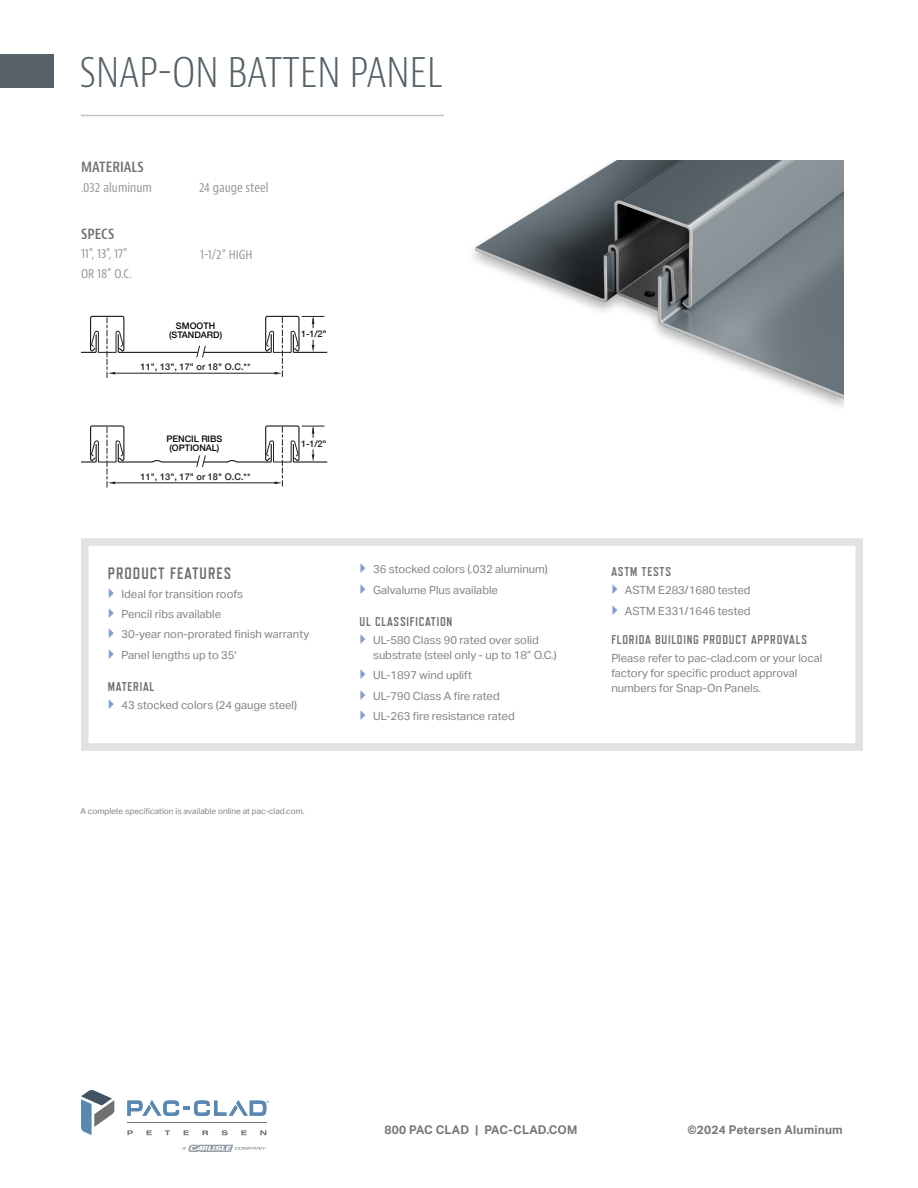
<style>
.page{position:relative;width:918px;height:1188px;background:#fff}
.page>*{position:absolute;margin:0;border:0;box-sizing:border-box;transform-origin:0 0}
.t1{font:300 condensed 43.5px "Bernino Sans";letter-spacing:-.01em;color:#566268}
.Subtitles{font:700 16.5px "Refrigerator Deluxe";letter-spacing:.06em;color:#6c6d70}
.t2{font:600 condensed 15px "Bernino Sans";color:#6f7073}
.t3{font:condensed 12.75px/19.5px "Bernino Sans";color:#939598}
.Product_Features-_Secondary_Header{font:700 12.75px "Refrigerator Deluxe";letter-spacing:.06em;color:#6f7073}
.Subtitles-2{font:700 12.75px "Refrigerator Deluxe";letter-spacing:.06em;color:#6c6d70}
.t4{font:700 12px "Aktiv Grotesk";letter-spacing:.015em;color:#76787b}
.Product_Features-Body_Copy_Bullets{font:11.25px/15px "Aktiv Grotesk";color:#808285}
.t5{font:500 9.3px "Helvetica Neue";color:#231f20}
.t6{font:500 9px/9px "Helvetica Neue";color:#050504;text-align:center}
.Footer_Text{font:8.25px "Aktiv Grotesk";color:#808285}
</style>
<div class="page">
<svg style="left:127px;top:1100px;width:142px;height:16px"></svg>
<svg style="left:127px;top:1130px;width:6px;height:5px"></svg>
<svg style="left:147px;top:1130px;width:5px;height:5px"></svg>
<svg style="left:165px;top:1130px;width:5px;height:5px"></svg>
<svg style="left:184px;top:1130px;width:5px;height:5px"></svg>
<svg style="left:202px;top:1130px;width:6px;height:5px"></svg>
<svg style="left:222px;top:1130px;width:6px;height:5px"></svg>
<svg style="left:241px;top:1130px;width:6px;height:5px"></svg>
<svg style="left:260px;top:1130px;width:6px;height:5px"></svg>
<hr style="left:127px;top:1123px;width:140px;height:1px;background:#707271">
<svg style="left:81px;top:1090px;width:33px;height:45px"></svg>
<svg style="left:181px;top:1145px;width:85px;height:7px"></svg>
<img style="left:473px;top:160px;width:371px;height:247px">
<div style="left:0;top:54px;width:54px;height:34px;background:#566268"></div>
<hr style="left:81px;top:115px;width:363px;height:1px;background:#c1c2c4">
<div style="left:81px;top:538px;width:782px;height:213px;border:8px solid #e1e2e4"></div>
<svg style="left:81px;top:316px;width:246px;height:62px"></svg>
<svg style="left:81px;top:425px;width:246px;height:63px"></svg>
<p class="t1" style="left:80px;top:45px;width:364px">SNAP-ON BATTEN PANEL</p>
<p class="t2" style="left:81px;top:158px;width:64px">MATERIALS</p>
<p class="t3" style="left:81px;top:178px;width:72px">.032 aluminum</p>
<p class="t3" style="left:199px;top:178px;width:71px">24 gauge steel</p>
<p class="t2" style="left:81px;top:224px;width:35px">SPECS</p>
<p class="t3" style="left:81px;top:244px;width:52px">11”, 13", 17"<br>OR 18” O.C.</p>
<p class="t3" style="left:200px;top:245px;width:54px">1-1/2” HIGH</p>
<p class="t6" style="left:169px;top:320px;width:55px">SMOOTH (STANDARD)</p>
<p class="t5" style="left:141px;top:359px;width:111px">11", 13", 17" or 18" O.C.**</p>
<p class="t6" style="left:167px;top:433px;width:57px">PENCIL RIBS (OPTIONAL)</p>
<p class="t5" style="left:141px;top:469px;width:111px">11", 13", 17" or 18" O.C.**</p>
<p class="t5" style="left:301px;top:327px;width:27px">1-1/2"</p>
<p class="t5" style="left:301px;top:436px;width:27px">1-1/2"</p>
<p class="Subtitles" style="left:108px;top:564px;width:125px">PRODUCT FEATURES</p>
<p class="Product_Features-Body_Copy_Bullets" style="left:121px;top:586px;width:123px">Ideal for transition roofs</p>
<p class="Product_Features-Body_Copy_Bullets" style="left:121px;top:606px;width:101px">Pencil ribs available</p>
<p class="Product_Features-Body_Copy_Bullets" style="left:121px;top:627px;width:189px">30-year non-prorated finish warranty</p>
<p class="Product_Features-Body_Copy_Bullets" style="left:121px;top:647px;width:117px">Panel lengths up to 35'</p>
<p class="Subtitles-2" style="left:108px;top:679px;width:48px">MATERIAL</p>
<p class="Product_Features-Body_Copy_Bullets" style="left:121px;top:697px;width:177px">43 stocked colors (24 gauge steel)</p>
<p class="Product_Features-Body_Copy_Bullets" style="left:373px;top:562px;width:176px">36 stocked colors (.032 aluminum)</p>
<p class="Product_Features-Body_Copy_Bullets" style="left:373px;top:582px;width:126px">Galvalume Plus available</p>
<p class="Subtitles-2" style="left:360px;top:614px;width:94px">UL CLASSIFICATION</p>
<p class="Product_Features-Body_Copy_Bullets" style="left:373px;top:632px;width:185px">UL-580 Class 90 rated over solid substrate (steel only - up to 18” O.C.)</p>
<p class="Product_Features-Body_Copy_Bullets" style="left:373px;top:668px;width:100px">UL-1897 wind uplift</p>
<p class="Product_Features-Body_Copy_Bullets" style="left:373px;top:688px;width:128px">UL-790 Class A fire rated</p>
<p class="Product_Features-Body_Copy_Bullets" style="left:373px;top:709px;width:143px">UL-263 fire resistance rated</p>
<p class="Footer_Text" style="left:80px;top:806px;width:226px">A complete specification is available online at pac-clad.com.</p>
<p class="Product_Features-_Secondary_Header" style="left:611px;top:564px;width:61px">ASTM TESTS</p>
<p class="Product_Features-Body_Copy_Bullets" style="left:625px;top:583px;width:127px">ASTM E283/1680 tested</p>
<p class="Product_Features-Body_Copy_Bullets" style="left:625px;top:603px;width:127px">ASTM E331/1646 tested</p>
<p class="Product_Features-_Secondary_Header" style="left:611px;top:632px;width:197px">FLORIDA BUILDING PRODUCT APPROVALS</p>
<p class="Product_Features-Body_Copy_Bullets" style="left:611px;top:650px;width:213px">Please refer to pac-clad.com or your local factory for specific product approval numbers for Snap-On Panels.</p>
<p class="t4" style="left:385px;top:1123px;width:194px">800 PAC CLAD | PAC-CLAD.COM</p>
<p class="t4" style="left:687px;top:1122px;width:157px">©2024 Petersen Aluminum</p>
</div>
